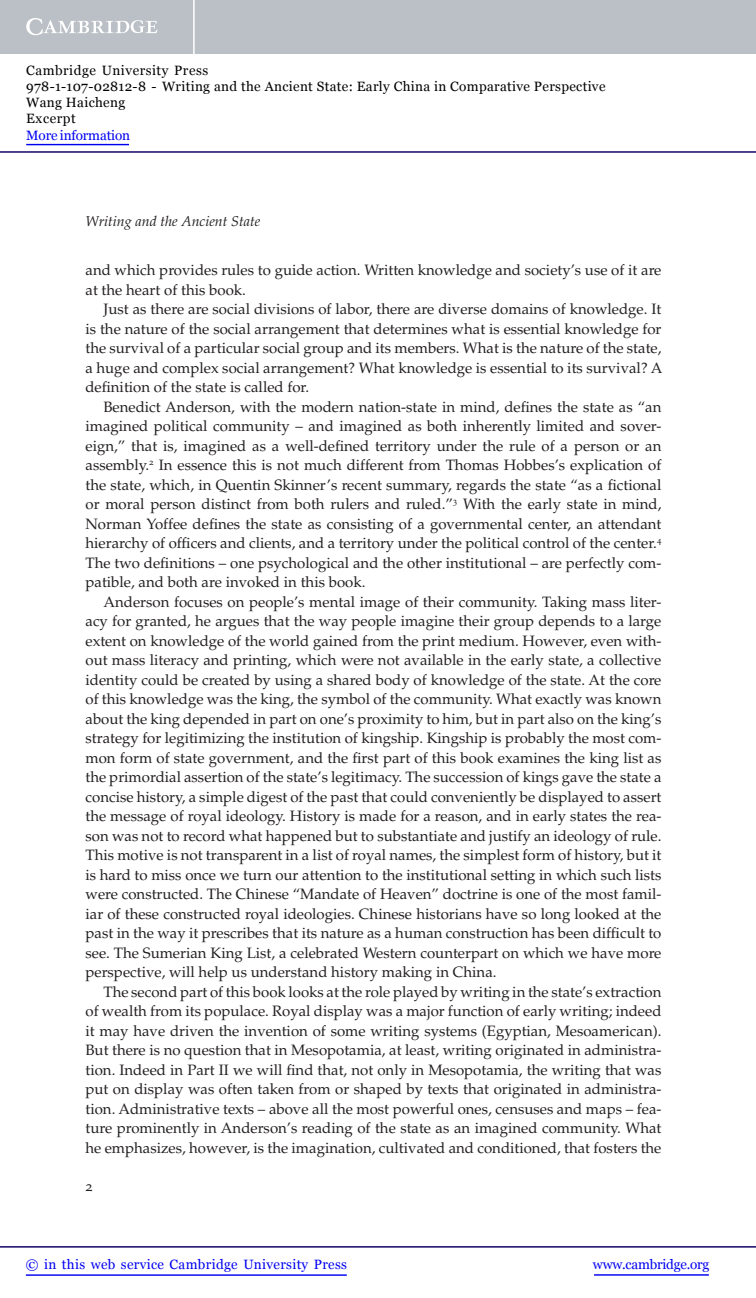
<style>
.page{position:relative;width:756px;height:1298px;background:#fff}
.page>*{position:absolute;margin:0;border:0;box-sizing:border-box;transform-origin:0 0}
.t1{font:15px/19.5px "Palatino LT Std";color:#231f20;text-align:justify}
.t2{font:italic 14.25px "Palatino LT Std";color:#231f20}
.t3{font:14.25px "Palatino LT Std";color:#231f20}
.t4{font:13.5px/16.2px "Georgia";letter-spacing:.025em;color:#000}
.t5{font:13.5px "Georgia";letter-spacing:.025em;color:#0000f1}
.t6{font:13.5px "Georgia";letter-spacing:-.015em;color:#0000f1}
.t7{font:13.5px "Georgia";letter-spacing:-.01em;color:#0000f1}
</style>
<div class="page">
<div style="left:0;top:0;width:756px;height:54px;background:#bac0c6"></div>
<svg style="left:26px;top:18px;width:132px;height:17px"></svg>
<hr style="left:193px;top:0;width:2px;height:54px;background:#fff">
<hr style="left:0;top:151px;width:756px;height:2px;background:#150666">
<hr style="left:594px;top:1274px;width:115px;height:1px;background:#0000f1">
<hr style="left:0;top:1246px;width:756px;height:1px;background:#150666">
<hr style="left:26px;top:1274px;width:321px;height:1px;background:#0000f1">
<hr style="left:26px;top:144px;width:103px;height:1px;background:#0000f1">
<p class="t4" style="left:26px;top:62px;width:581px">Cambridge University Press<br>978-1-107-02812-8 - Writing and the Ancient State: Early China in Comparative Perspective Wang Haicheng<br>Excerpt</p>
<p class="t7" style="left:26px;top:127px;width:105px">More information</p>
<p class="t2" style="left:86px;top:215px;width:176px">Writing and the Ancient State</p>
<p class="t1" style="left:86px;top:262px;width:578px">and which provides rules to guide action. Written knowledge and society’s use of it are at the heart of this book.</p>
<p class="t1" style="left:86px;top:301px;width:578px;text-indent:18px">Just as there are social divisions of labor, there are diverse domains of knowledge. It is the nature of the social arrangement that determines what is essential knowledge for the survival of a particular social group and its members. What is the nature of the state, a huge and complex social arrangement? What knowledge is essential to its survival? A definition of the state is called for.</p>
<p class="t1" style="left:86px;top:398px;width:578px;text-indent:18px">Benedict Anderson, with the modern nation-state in mind, defines the state as “an imagined political community – and imagined as both inherently limited and sover&shy;eign,” that is, imagined as a well-defined territory under the rule of a person or an assembly. <sup>2</sup> In essence this is not much different from Thomas Hobbes’s explication of the state, which, in Quentin Skinner’s recent summary, regards the state “as a fictional or moral person distinct from both rulers and ruled.” <sup>3</sup> With the early state in mind, Norman Yoffee defines the state as consisting of a governmental center, an attendant hierarchy of officers and clients, and a territory under the political control of the center. <sup>4<br></sup>The two definitions – one psychological and the other institutional – are perfectly com&shy;patible, and both are invoked in this book.</p>
<p class="t1" style="left:86px;top:593px;width:578px;text-indent:18px">Anderson focuses on people’s mental image of their community. Taking mass liter&shy;acy for granted, he argues that the way people imagine their group depends to a large extent on knowledge of the world gained from the print medium. However, even with&shy;out mass literacy and printing, which were not available in the early state, a collective identity could be created by using a shared body of knowledge of the state. At the core of this knowledge was the king, the symbol of the community. What exactly was known about the king depended in part on one’s proximity to him, but in part also on the king’s strategy for legitimizing the institution of kingship. Kingship is probably the most com&shy;mon form of state government, and the first part of this book examines the king list as the primordial assertion of the state’s legitimacy. The succession of kings gave the state a concise history, a simple digest of the past that could conveniently be displayed to assert the message of royal ideology. History is made for a reason, and in early states the rea&shy;son was not to record what happened but to substantiate and justify an ideology of rule.<br>This motive is not transparent in a list of royal names, the simplest form of history, but it is hard to miss once we turn our attention to the institutional setting in which such lists were constructed. The Chinese “Mandate of Heaven” doctrine is one of the most famil&shy;iar of these constructed royal ideologies. Chinese historians have so long looked at the past in the way it prescribes that its nature as a human construction has been difficult to see. The Sumerian King List, a celebrated Western counterpart on which we have more perspective, will help us understand history making in China.</p>
<p class="t1" style="left:86px;top:983px;width:578px;text-indent:18px">The second part of this book looks at the role played by writing in the state’s extraction of wealth from its populace. Royal display was a major function of early writing; indeed it may have driven the invention of some writing systems (Egyptian, Mesoamerican).<br>But there is no question that in Mesopotamia, at least, writing originated in administra&shy;tion. Indeed in Part II we will find that, not only in Mesopotamia, the writing that was put on display was often taken from or shaped by texts that originated in administra&shy;tion. Administrative texts – above all the most powerful ones, censuses and maps – fea&shy;ture prominently in Anderson’s reading of the state as an imagined community. What he emphasizes, however, is the imagination, cultivated and conditioned, that fosters the</p>
<p class="t3" style="left:86px;top:1181px;width:9px">2</p>
<p class="t5" style="left:26px;top:1256px;width:323px">© in this web service Cambridge University Press</p>
<p class="t6" style="left:593px;top:1256px;width:118px">www.cambridge.org</p>
</div>
